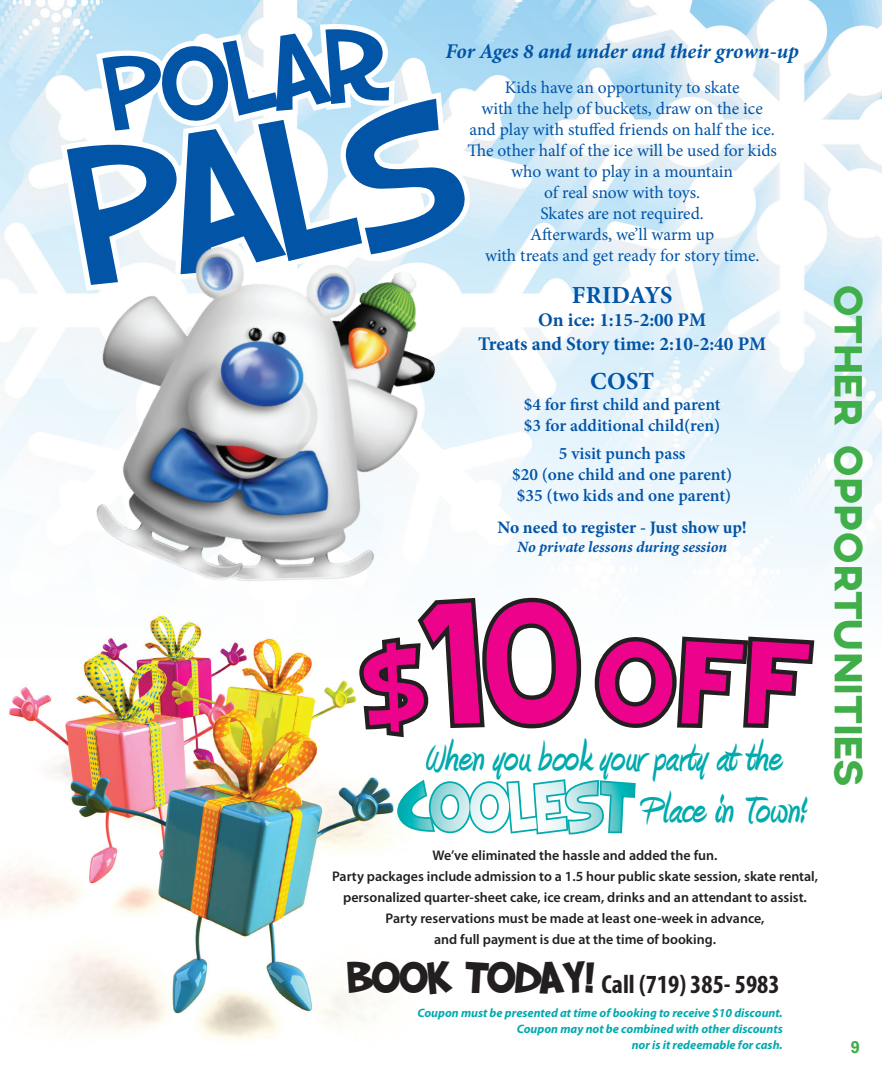
<style>
.page{position:relative;width:882px;height:1071px;background:#fff}
.page>*{position:absolute;margin:0;border:0;box-sizing:border-box;transform-origin:0 0}
.t1{font:210px "SF Slapstick Comic";color:#0154a6}
.t2{font:123.2px "SF Slapstick Comic";color:#ed028c}
.t3{font:112px "SF Slapstick Comic";color:#0154a6}
.t4{font:700 69.3px "SF Slapstick Comic";letter-spacing:.02em;color:#fff;scale:.91 1}
.t5{font:700 43.75px "Amienne";letter-spacing:-.01em;color:#00aaad}
.t6{font:42px "Axis";letter-spacing:-.02em;color:#40ae49}
.t7{font:700 condensed 26.25px "Myriad Pro";color:#231f20}
.t8{font:700 24.5px "Minion Pro";letter-spacing:.01em;color:#0154a6}
.t9{font:italic 700 21px "Minion Pro";letter-spacing:-.005em;color:#0154a6}
.t10{font:700 19.25px/23.1px "Minion Pro";color:#0154a6;text-align:center}
.t11{font:17.5px/21px "Minion Pro";letter-spacing:-.005em;color:#0154a6;text-align:center}
.t12{font:600 17.5px/21px "Minion Pro";color:#0154a6}
.t13{font:700 17.5px "Minion Pro";color:#0154a6}
.t14{font:700 17.5px "Rockwell";color:#40ae49}
.t15{font:italic 700 15.75px "Minion Pro";letter-spacing:-.005em;color:#0154a6}
.t16{font:600 14px/21px "Myriad Pro";color:#231f20;text-align:center}
.t17{font:italic 700 12.25px/15.8px "Myriad Pro";color:#00aaad;text-align:right}
.s1{font-size:111.65px}
.s2{font-size:182.88px}
.s3{font-family:"SF Slapstick Comic";font-stretch:normal;font-size:45.5px}
</style>
<div class="page">
<img style="left:0;top:659px;width:394px;height:382px">
<img style="left:0;top:0;width:882px;height:659px">
<svg style="left:55px;top:9px;width:419px;height:163px"></svg>
<svg style="left:355px;top:593px;width:464px;height:149px"></svg>
<svg style="left:397px;top:779px;width:239px;height:56px"></svg>
<img style="left:24px;top:172px;width:461px;height:481px">
<h3 class="t3" style="left:98px;top:27px;width:283px;rotate:-7deg">Polar</h3>
<h3 class="t9" style="left:445px;top:36px;width:355px">For Ages 8 and under and their grown-up</h3>
<p class="t11" style="left:467px;top:77px;width:311px">Kids have an opportunity to skate<br>with the help of buckets, draw on the ice and play with stuffed friends on half the ice.<br>The other half of the ice will be used for kids who want to play in a mountain<br>of real snow with toys.<br>Skates are not required.<br>Afterwards, we’ll warm up<br>with treats and get ready for story time.</p>
<h1 class="t1" style="left:59px;top:91px;width:390px;rotate:-7deg">Pals</h1>
<h3 class="t8" style="left:572px;top:278px;width:102px">Fridays</h3>
<h3 class="t10" style="left:478px;top:309px;width:290px">On ice: 1:15-2:00 PM<br>Treats and Story time: 2:10-2:40 PM</h3>
<h3 class="t8" style="left:590px;top:364px;width:58px">Cost</h3>
<p class="t12" style="left:524px;top:394px;width:198px">$4 for first child and parent $3 for additional child(ren)</p>
<p class="t12" style="left:512px;top:443px;width:222px;text-align:center">5 visit punch pass<br>$20 (one child and one parent) $35 (two kids and one parent)</p>
<p class="t13" style="left:497px;top:515px;width:251px">No need to register - Just show up!</p>
<p class="t15" style="left:517px;top:536px;width:211px">No private lessons during session</p>
<h2 class="t2" style="left:360px;top:608px;width:447px"><span class="s1">$</span><span class="s2">10</span>Off</h2>
<h3 class="t5" style="left:423px;top:735px;width:360px">When you book your party at the</h3>
<h3 class="t4" style="left:399px;top:764px;width:257px">COOLEST</h3>
<h3 class="t5" style="left:643px;top:788px;width:164px">Place in Town!</h3>
<p class="t16" style="left:332px;top:845px;width:488px">We’ve eliminated the hassle and added the fun.<br>Party packages include admission to a 1.5 hour public skate session, skate rental, personalized quarter-sheet cake, ice cream, drinks and an attendant to assist.<br>Party reservations must be made at least one-week in advance,<br>and full payment is due at the time of booking.</p>
<h3 class="t7" style="left:348px;top:967px;width:433px"><span class="s3">BOOK TODAY!</span> Call (719) 385- 5983</h3>
<p class="t17" style="left:417px;top:1005px;width:367px">Coupon must be presented at time of booking to receive $10 discount.<br>Coupon may not be combined with other discounts<br>nor is it redeemable for cash.</p>
<h3 class="t6" style="left:874px;top:283px;width:501px;rotate:90deg">OTHER OPPORTUNITIES</h3>
<p class="t14" style="left:851px;top:1037px;width:11px">9</p>
</div>
